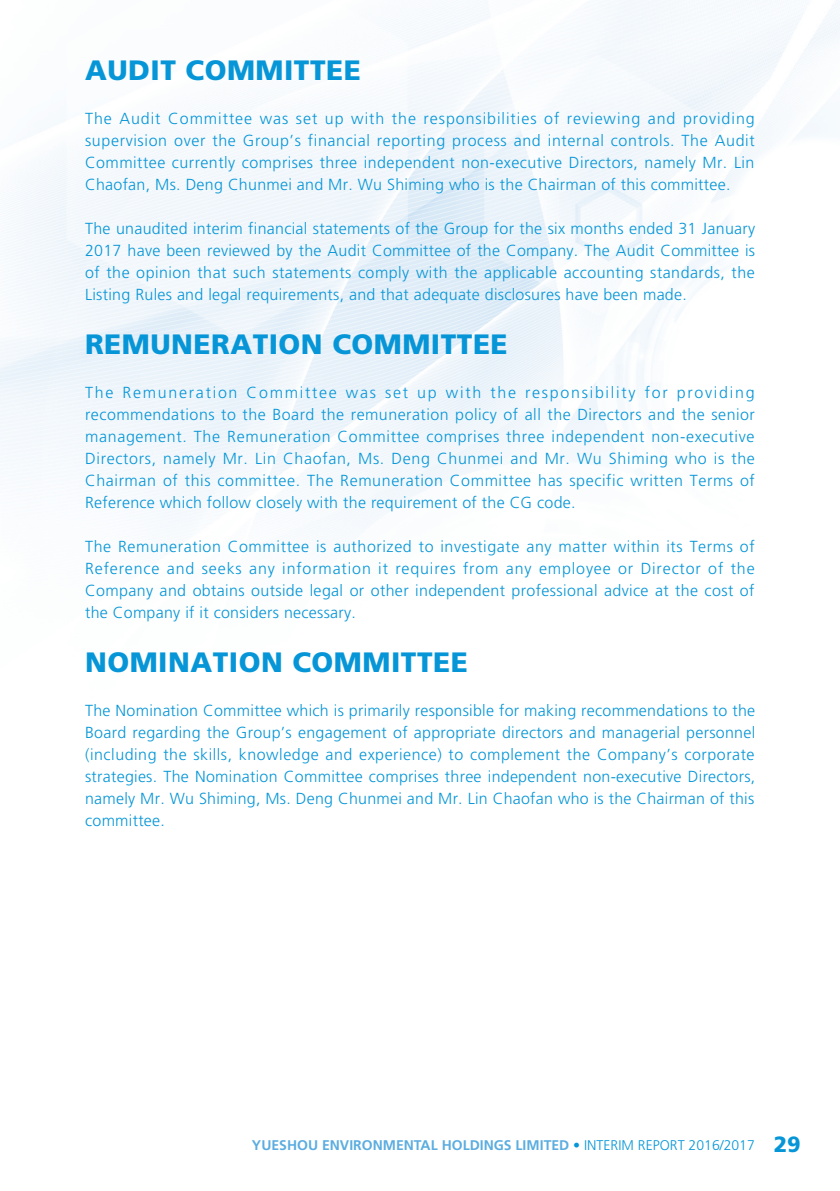
<style>
.page{position:relative;width:840px;height:1191px;background:#fff}
.page>*{position:absolute;margin:0;border:0;box-sizing:border-box;transform-origin:0 0}
._09_Running_Head{font:900 28px "Frutiger LT Std";letter-spacing:.02em;color:#0696d7}
._00_txt{font:300 16px/22px "Frutiger LT Std";letter-spacing:.015em;color:#0696d7;text-align:justify}
.t1{font:700 14px "Frutiger LT Std";color:#5bade0}
.s1{font-weight:300;color:#0696d7}
.s2{font-weight:900;font-size:22px;color:#0696d7}
</style>
<div class="page">
<p class="_09_Running_Head" style="left:85px;top:53px;width:277px">AUDIT COMMITTEE</p>
<p class="_00_txt" style="left:85px;top:108px;width:670px">The Audit Committee was set up with the responsibilities of reviewing and providing supervision over the Group’s financial reporting process and internal controls. The Audit Committee currently comprises three independent non-executive Directors, namely Mr. Lin Chaofan, Ms. Deng Chunmei and Mr. Wu Shiming who is the Chairman of this committee.</p>
<p class="_00_txt" style="left:85px;top:218px;width:671px">The unaudited interim financial statements of the Group for the six months ended 31 January 2017 have been reviewed by the Audit Committee of the Company. The Audit Committee is of the opinion that such statements comply with the applicable accounting standards, the Listing Rules and legal requirements, and that adequate disclosures have been made.</p>
<p class="_09_Running_Head" style="left:85px;top:327px;width:424px">REMUNERATION COMMITTEE</p>
<p class="_00_txt" style="left:85px;top:382px;width:671px">The Remuneration Committee was set up with the responsibility for providing recommendations to the Board the remuneration policy of all the Directors and the senior management. The Remuneration Committee comprises three independent non-executive Directors, namely Mr. Lin Chaofan, Ms. Deng Chunmei and Mr. Wu Shiming who is the Chairman of this committee. The Remuneration Committee has specific written Terms of Reference which follow closely with the requirement of the CG code.</p>
<p class="_00_txt" style="left:85px;top:536px;width:670px">The Remuneration Committee is authorized to investigate any matter within its Terms of Reference and seeks any information it requires from any employee or Director of the Company and obtains outside legal or other independent professional advice at the cost of the Company if it considers necessary.</p>
<p class="_09_Running_Head" style="left:85px;top:645px;width:384px">NOMINATION COMMITTEE</p>
<p class="_00_txt" style="left:85px;top:700px;width:671px">The Nomination Committee which is primarily responsible for making recommendations to the Board regarding the Group’s engagement of appropriate directors and managerial personnel (including the skills, knowledge and experience) to complement the Company’s corporate strategies. The Nomination Committee comprises three independent non-executive Directors, namely Mr. Wu Shiming, Ms. Deng Chunmei and Mr. Lin Chaofan who is the Chairman of this committee.</p>
<p class="t1" style="left:252px;top:1136px;width:550px">YUESHOU ENVIRONMENTAL HOLDINGS LIMITED <span class="s1">• INTERIM REPORT 2016/2017</span> <span class="s2">29</span></p>
</div>
